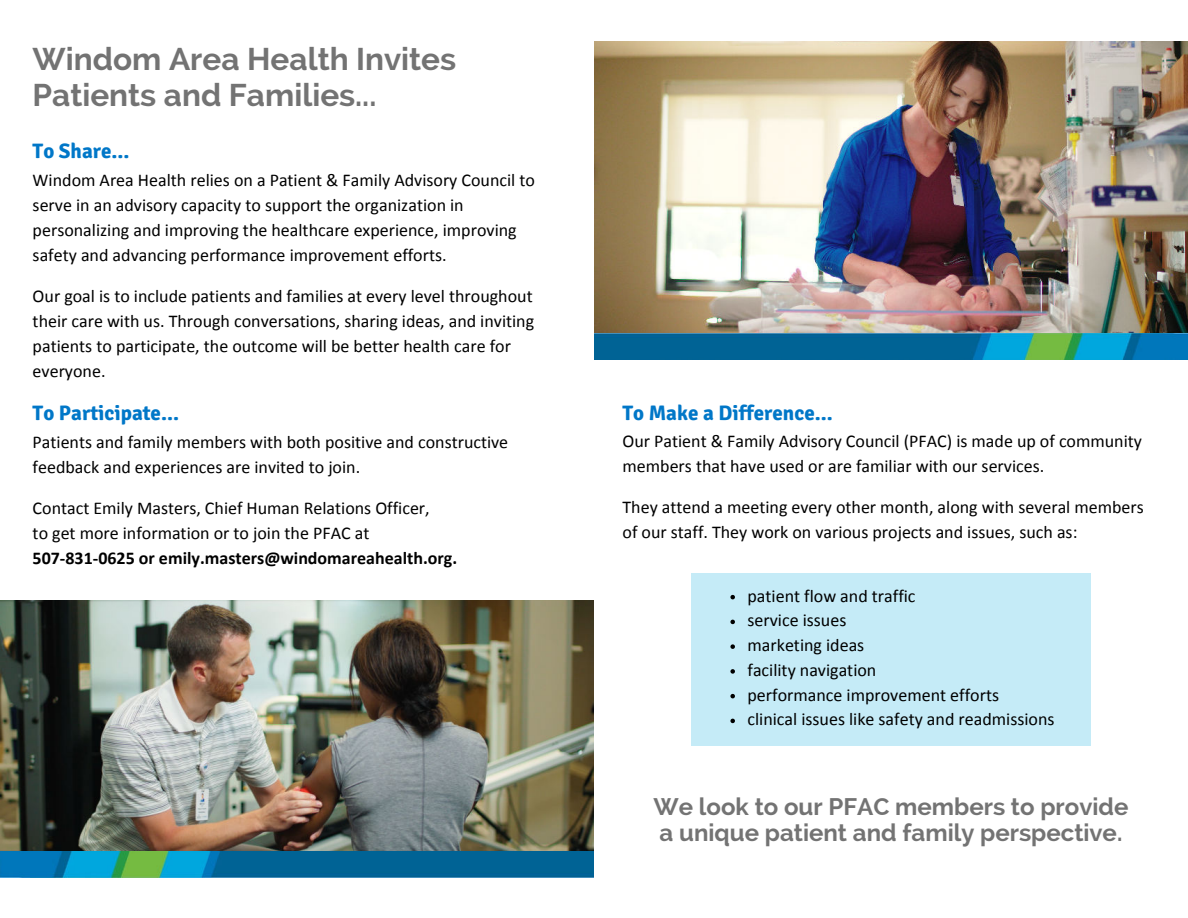
<style>
.page{position:relative;width:1188px;height:918px;background:#fff}
.page>*{position:absolute;margin:0;border:0;box-sizing:border-box;transform-origin:0 0}
.t1{font:700 31.5px/36px "Raleway";color:#737373}
.t2{font:700 24px/25.8px "Raleway";color:#737373}
.t3{font:700 21px "Signika";color:#0077c8}
.t4{font:18px/25px "Calibri";color:#000}
.t5{font:700 18px "Calibri";color:#000}
</style>
<div class="page">
<img style="left:594px;top:41px;width:594px;height:318px">
<div style="left:691px;top:573px;width:400px;height:173px;background:#c5ebf7"></div>
<img style="left:0;top:601px;width:594px;height:251px">
<img style="left:0;top:852px;width:594px;height:26px">
<svg style="left:730px;top:595px;width:5px;height:4px"></svg>
<svg style="left:730px;top:620px;width:5px;height:4px"></svg>
<svg style="left:730px;top:644px;width:5px;height:5px"></svg>
<svg style="left:730px;top:669px;width:5px;height:5px"></svg>
<svg style="left:730px;top:694px;width:5px;height:4px"></svg>
<svg style="left:730px;top:719px;width:5px;height:4px"></svg>
<h1 class="t1" style="left:33px;top:41px;width:425px">Windom Area Health Invites<br>Patients and Families...</h1>
<p class="t3" style="left:33px;top:138px;width:98px">To Share...</p>
<p class="t4" style="left:33px;top:167px;width:504px">Windom Area Health relies on a Patient &amp; Family Advisory Council to serve in an advisory capacity to support the organization in personalizing and improving the healthcare experience, improving safety and advancing performance improvement efforts.</p>
<p class="t4" style="left:33px;top:283px;width:503px">Our goal is to include patients and families at every level throughout their care with us. Through conversations, sharing ideas, and inviting patients to participate, the outcome will be better health care for everyone.</p>
<p class="t3" style="left:33px;top:400px;width:148px">To Participate...</p>
<p class="t4" style="left:33px;top:429px;width:477px">Patients and family members with both positive and constructive feedback and experiences are invited to join.</p>
<p class="t4" style="left:33px;top:495px;width:399px">Contact Emily Masters, Chief Human Relations Officer, to get more information or to join the PFAC at</p>
<p class="t5" style="left:33px;top:545px;width:426px">507-831-0625 or emily.masters@windomareahealth.org.</p>
<p class="t3" style="left:623px;top:400px;width:212px">To Make a Difference...</p>
<p class="t4" style="left:623px;top:429px;width:521px">Our Patient &amp; Family Advisory Council (PFAC) is made up of community members that have used or are familiar with our services.</p>
<p class="t4" style="left:623px;top:495px;width:523px">They attend a meeting every other month, along with several members of our staff. They work on various projects and issues, such as:</p>
<p class="t4" style="left:748px;top:583px;width:308px">patient flow and traffic<br>service issues<br>marketing ideas<br>facility navigation<br>performance improvement efforts<br>clinical issues like safety and readmissions</p>
<h2 class="t2" style="left:654px;top:794px;width:476px">We look to our PFAC members to provide a unique patient and family perspective.</h2>
</div>
